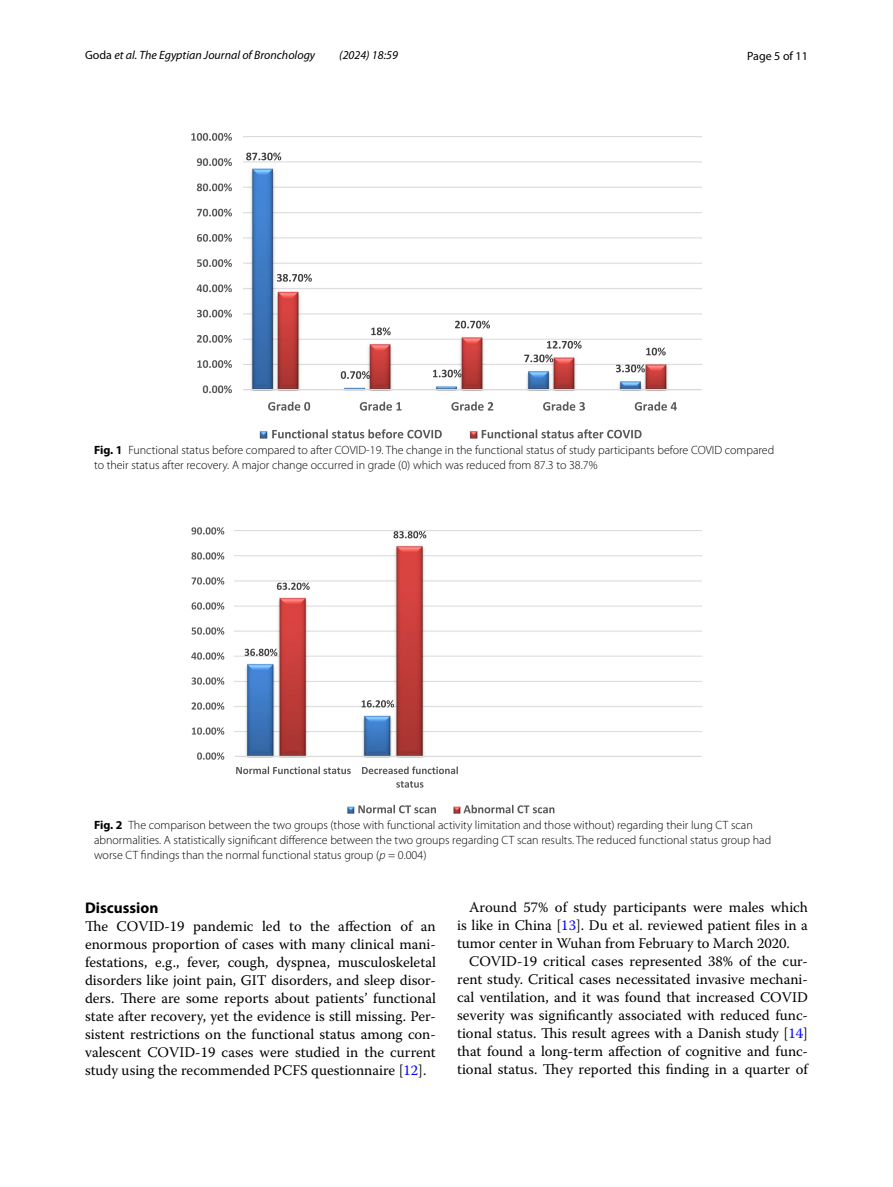
<style>
.page{position:relative;width:893px;height:1187px;background:#fff}
.page>*{position:absolute;margin:0;border:0;box-sizing:border-box;transform-origin:0 0}
.t1{font:700 15.45px "Myriad Pro";color:#000}
.t2{font:14.7px/18px "Warnock Pro";color:#000;text-align:justify}
.t3{font:300 12px/15px "Myriad Pro";color:#000}
.t4{font:italic 12px "Myriad Pro";color:#000}
.t5{font:12px "Myriad Pro";color:#000}
.s1{font-style:normal}
.s2{font-weight:700}
.s3{font-style:italic}
.s4{color:#00f}
</style>
<div class="page">
<img style="left:243px;top:157px;width:459px;height:281px">
<hr style="left:243px;top:389px;width:458px;height:1px;background:#d9d9d9">
<svg style="left:246px;top:152px;width:35px;height:8px"></svg>
<svg style="left:341px;top:371px;width:29px;height:8px"></svg>
<svg style="left:433px;top:369px;width:29px;height:8px"></svg>
<svg style="left:524px;top:354px;width:29px;height:8px"></svg>
<svg style="left:616px;top:364px;width:29px;height:8px"></svg>
<svg style="left:277px;top:274px;width:35px;height:8px"></svg>
<svg style="left:371px;top:327px;width:20px;height:8px"></svg>
<svg style="left:455px;top:320px;width:35px;height:8px"></svg>
<svg style="left:547px;top:341px;width:35px;height:7px"></svg>
<svg style="left:646px;top:347px;width:20px;height:8px"></svg>
<svg style="left:203px;top:385px;width:29px;height:8px"></svg>
<svg style="left:197px;top:360px;width:35px;height:8px"></svg>
<svg style="left:197px;top:335px;width:35px;height:8px"></svg>
<svg style="left:197px;top:309px;width:35px;height:8px"></svg>
<svg style="left:197px;top:284px;width:35px;height:8px"></svg>
<svg style="left:197px;top:259px;width:35px;height:8px"></svg>
<svg style="left:197px;top:234px;width:35px;height:8px"></svg>
<svg style="left:197px;top:209px;width:35px;height:7px"></svg>
<svg style="left:197px;top:183px;width:35px;height:8px"></svg>
<svg style="left:197px;top:158px;width:35px;height:8px"></svg>
<svg style="left:191px;top:133px;width:41px;height:8px"></svg>
<svg style="left:268px;top:401px;width:42px;height:9px"></svg>
<svg style="left:360px;top:401px;width:42px;height:9px"></svg>
<svg style="left:451px;top:401px;width:42px;height:9px"></svg>
<svg style="left:543px;top:401px;width:42px;height:9px"></svg>
<svg style="left:635px;top:401px;width:42px;height:9px"></svg>
<svg style="left:272px;top:429px;width:170px;height:9px"></svg>
<svg style="left:482px;top:429px;width:160px;height:9px"></svg>
<img style="left:235px;top:530px;width:467px;height:283px">
<hr style="left:235px;top:755px;width:467px;height:2px;background:#d9d9d9">
<svg style="left:245px;top:648px;width:32px;height:8px"></svg>
<svg style="left:362px;top:700px;width:32px;height:7px"></svg>
<svg style="left:277px;top:582px;width:33px;height:8px"></svg>
<svg style="left:393px;top:531px;width:33px;height:7px"></svg>
<svg style="left:197px;top:752px;width:27px;height:7px"></svg>
<svg style="left:192px;top:727px;width:32px;height:7px"></svg>
<svg style="left:192px;top:702px;width:32px;height:7px"></svg>
<svg style="left:192px;top:677px;width:32px;height:7px"></svg>
<svg style="left:191px;top:652px;width:33px;height:7px"></svg>
<svg style="left:192px;top:627px;width:32px;height:7px"></svg>
<svg style="left:192px;top:602px;width:32px;height:7px"></svg>
<svg style="left:192px;top:577px;width:32px;height:7px"></svg>
<svg style="left:191px;top:552px;width:33px;height:7px"></svg>
<svg style="left:191px;top:527px;width:33px;height:7px"></svg>
<svg style="left:236px;top:766px;width:115px;height:8px"></svg>
<svg style="left:362px;top:766px;width:96px;height:8px"></svg>
<svg style="left:396px;top:781px;width:27px;height:6px"></svg>
<svg style="left:358px;top:804px;width:78px;height:9px"></svg>
<svg style="left:464px;top:804px;width:90px;height:9px"></svg>
<p class="t4" style="left:85px;top:48px;width:232px"><span class="s1">Goda</span> et al. The Egyptian Journal of Bronchology</p>
<p class="t4" style="left:339px;top:48px;width:60px">(2024) 18:59</p>
<p class="t5" style="left:747px;top:48px;width:62px">Page 5 of 11</p>
<p class="t3" style="left:94px;top:442px;width:682px"><span class="s2">Fig. 1</span> Functional status before compared to after COVID-19. The change in the functional status of study participants before COVID compared to their status after recovery. A major change occurred in grade (0) which was reduced from 87.3 to 38.7%</p>
<p class="t3" style="left:94px;top:817px;width:679px"><span class="s2">Fig. 2</span> The comparison between the two groups (those with functional activity limitation and those without) regarding their lung CT scan abnormalities. A statistically significant difference between the two groups regarding CT scan results. The reduced functional status group had worse CT findings than the normal functional status group (<span class="s3">p</span> = 0.004)</p>
<p class="t1" style="left:85px;top:897px;width:75px">Discussion</p>
<p class="t2" style="left:85px;top:916px;width:352px">The COVID-19 pandemic led to the affection of an enormous proportion of cases with many clinical mani&shy;festations, e.g., fever, cough, dyspnea, musculoskeletal disorders like joint pain, GIT disorders, and sleep disor&shy;ders. There are some reports about patients’ functional state after recovery, yet the evidence is still missing. Per&shy;sistent restrictions on the functional status among con&shy;valescent COVID-19 cases were studied in the current study using the recommended PCFS questionnaire [<span class="s4">12</span>].</p>
<p class="t2" style="left:457px;top:897px;width:352px;text-indent:12px">Around 57% of study participants were males which is like in China [<span class="s4">13</span>]. Du et al. reviewed patient files in a tumor center in Wuhan from February to March 2020.</p>
<p class="t2" style="left:457px;top:951px;width:352px;text-indent:12px">COVID-19 critical cases represented 38% of the cur&shy;rent study. Critical cases necessitated invasive mechani&shy;cal ventilation, and it was found that increased COVID severity was significantly associated with reduced func&shy;tional status. This result agrees with a Danish study [<span class="s4">14</span>] that found a long-term affection of cognitive and func&shy;tional status. They reported this finding in a quarter of</p>
</div>
